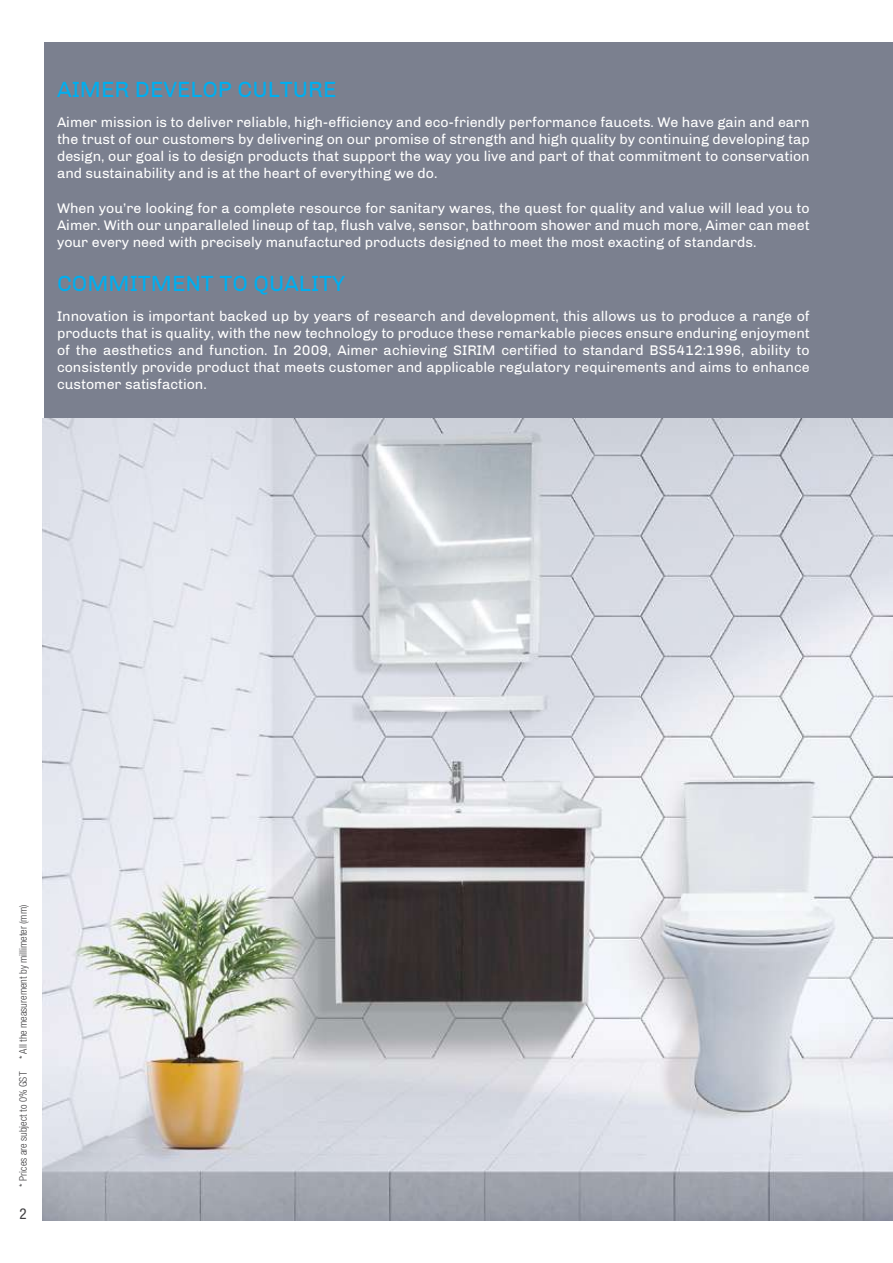
<style>
.page{position:relative;width:893px;height:1263px;background:#fff}
.page>*{position:absolute;margin:0;border:0;box-sizing:border-box;transform-origin:0 0}
.t1{font:22.5px "Chivo";color:#00aeef}
.t2{font:condensed 15px "Helvetica Neue LT Pro";color:#414042}
.t3{font:14.25px/17.1px "Chivo";color:#fff;text-align:justify}
.t4{font:300 condensed 10.5px "Helvetica Neue LT Pro";color:#414042}
</style>
<div class="page">
<div style="left:44px;top:43px;width:849px;height:376px;background:#7b808f"></div>
<img style="left:43px;top:419px;width:850px;height:801px">
<h1 class="t1" style="left:57px;top:76px;width:281px">AIMER DEVELOP CULTURE</h1>
<p class="t3" style="left:57px;top:114px;width:754px">Aimer mission is to deliver reliable, high-efficiency and eco-friendly performance faucets. We have gain and earn the trust of our customers by delivering on our promise of strength and high quality by continuing developing tap design, our goal is to design products that support the way you live and part of that commitment to conservation and sustainability and is at the heart of everything we do.</p>
<p class="t3" style="left:57px;top:199px;width:754px">When you’re looking for a complete resource for sanitary wares, the quest for quality and value will lead you to Aimer. With our unparalleled lineup of tap, flush valve, sensor, bathroom shower and much more, Aimer can meet your every need with precisely manufactured products designed to meet the most exacting of standards.</p>
<h1 class="t1" style="left:57px;top:270px;width:290px">COMMITMENT TO QUALITY</h1>
<p class="t3" style="left:57px;top:307px;width:754px">Innovation is important backed up by years of research and development, this allows us to produce a range of products that is quality, with the new technology to produce these remarkable pieces ensure enduring enjoyment of the aesthetics and function. In 2009, Aimer achieving SIRIM certified to standard BS5412:1996, ability to consistently provide product that meets customer and applicable regulatory requirements and aims to enhance customer satisfaction.</p>
<p class="t4" style="left:17px;top:1186px;width:283px;rotate:-90deg">* Prices are subject to 0% GST * All the measurement by millimeter (mm)</p>
<p class="t2" style="left:19px;top:1205px;width:9px">2</p>
</div>
